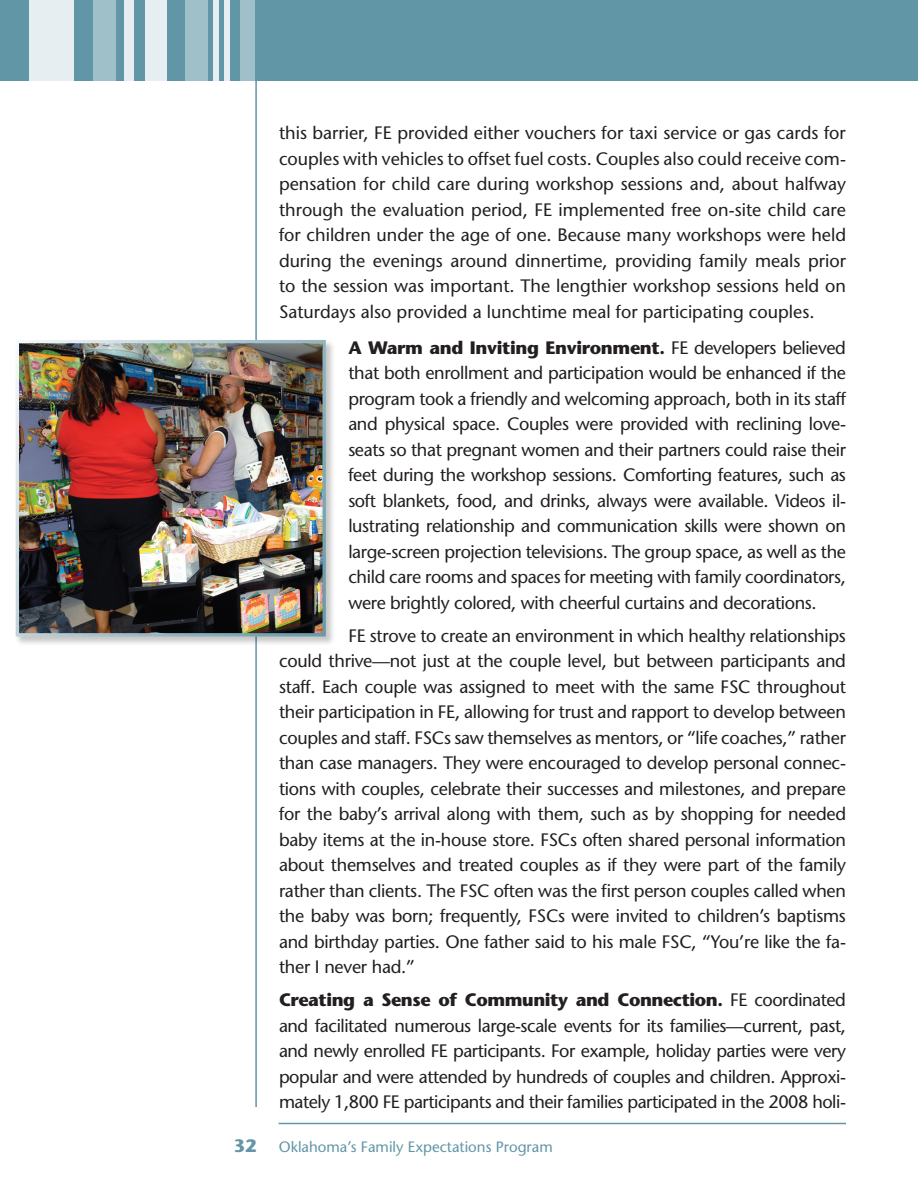
<style>
.page{position:relative;width:918px;height:1188px;background:#fff}
.page>*{position:absolute;margin:0;border:0;box-sizing:border-box;transform-origin:0 0}
.Body_text_w__bold_1s{font:500 18px/25.5px "Stone Sans Std";letter-spacing:-.02em;color:#231f20;text-align:justify}
.Body_text{font:500 18px/25.5px "Stone Sans Std";letter-spacing:-.015em;color:#231f20;text-align:justify}
.t1{font:500 15px "Stone Sans Std";color:#6196a6}
.s1{font-weight:700}
.s2{font-weight:700;font-size:18px}
</style>
<div class="page">
<hr style="left:279px;top:1123px;width:567px;height:1px;background:#6196a6">
<hr style="left:255px;top:81px;width:2px;height:1026px;background:#6196a6">
<div style="left:0;top:0;width:918px;height:81px;background:#6196a6"></div>
<div style="left:93px;top:0;width:22px;height:81px;background:#9fbfc9"></div>
<svg style="left:240px;top:0;width:15px;height:81px"></svg>
<div style="left:185px;top:0;width:23px;height:81px;background:#9fbfc9"></div>
<div style="left:29px;top:0;width:44px;height:81px;background:#e6eef1"></div>
<div style="left:145px;top:0;width:21px;height:81px;background:#e6eef1"></div>
<svg style="left:124px;top:0;width:9px;height:81px"></svg>
<svg style="left:213px;top:0;width:6px;height:81px"></svg>
<svg style="left:224px;top:0;width:5px;height:81px"></svg>
<div style="left:15px;top:340px;width:320px;height:306px;background:#231f20;opacity:.25"></div>
<img style="left:20px;top:344px;width:302px;height:288px">
<div style="left:16px;top:340px;width:310px;height:296px;border:3px solid #fff"></div>
<p class="Body_text_w__bold_1s" style="left:279px;top:120px;width:569px">this barrier, FE provided either vouchers for taxi service or gas cards for couples with vehicles to offset fuel costs. Couples also could receive com&shy;pensation for child care during workshop sessions and, about halfway through the evaluation period, FE implemented free on-site child care for children under the age of one. Because many workshops were held during the evenings around dinnertime, providing family meals prior to the session was important. The lengthier workshop sessions held on Saturdays also provided a lunchtime meal for participating couples.</p>
<p class="Body_text_w__bold_1s" style="left:348px;top:335px;width:499px"><span class="s1">A Warm and Inviting Environment.</span> FE developers believed that both enrollment and participation would be enhanced if the program took a friendly and welcoming approach, both in its staff and physical space. Couples were provided with reclining love&shy;seats so that pregnant women and their partners could raise their feet during the workshop sessions. Comforting features, such as soft blankets, food, and drinks, always were available. Videos il&shy;lustrating relationship and communication skills were shown on large-screen projection televisions. The group space, as well as the child care rooms and spaces for meeting with family coordinators, were brightly colored, with cheerful curtains and decorations.</p>
<p class="Body_text" style="left:279px;top:623px;width:569px;text-indent:69px">FE strove to create an environment in which healthy relationships could thrive—not just at the couple level, but between participants and staff. Each couple was assigned to meet with the same FSC throughout their participation in FE, allowing for trust and rapport to develop between couples and staff. FSCs saw themselves as mentors, or “life coaches,” rather than case managers. They were encouraged to develop personal connec&shy;tions with couples, celebrate their successes and milestones, and prepare for the baby’s arrival along with them, such as by shopping for needed baby items at the in-house store. FSCs often shared personal information about themselves and treated couples as if they were part of the family rather than clients. The FSC often was the first person couples called when the baby was born; frequently, FSCs were invited to children’s baptisms and birthday parties. One father said to his male FSC, “You’re like the fa&shy;ther I never had.”</p>
<p class="Body_text_w__bold_1s" style="left:279px;top:987px;width:569px"><span class="s1">Creating a Sense of Community and Connection.</span> FE coordinated and facilitated numerous large-scale events for its families—current, past, and newly enrolled FE participants. For example, holiday parties were very popular and were attended by hundreds of couples and children. Approxi&shy;mately 1,800 FE participants and their families participated in the 2008 holi-</p>
<p class="t1" style="left:234px;top:1138px;width:320px"><span class="s2">32</span> Oklahoma’s Family Expectations Program</p>
</div>
